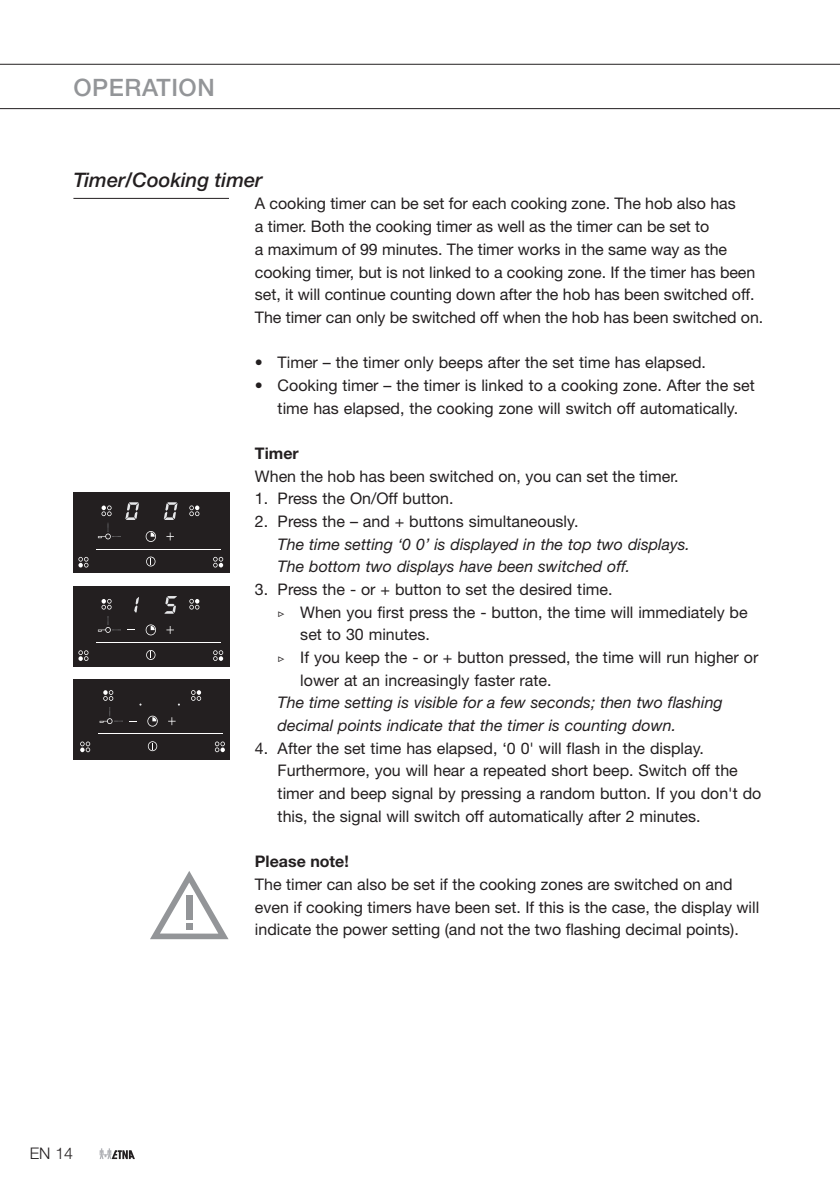
<style>
.page{position:relative;width:840px;height:1192px;background:#fff}
.page>*{position:absolute;margin:0;border:0;box-sizing:border-box;transform-origin:0 0}
.Hoofdkop{font:500 24px "Helvetica Neue";letter-spacing:.025em;color:#939598}
.Kop_met_lijn{font:italic 500 20px "Helvetica Neue";color:#231f20}
.Platte_tekst{font:16px/22.6px "Helvetica Neue";color:#231f20}
.Platte_tekst_italic{font:italic 16px/22.6px "Helvetica Neue";color:#231f20}
.Platte_tekst_vet{font:16px/22.6px "Helvetica Neue";color:#231f20}
.Platte_tekst_vet-2{font:700 16px "Helvetica Neue";color:#231f20}
.Tussenkopje{font:700 16px "Helvetica Neue";color:#231f20}
.t1{font:300 16px "Helvetica Neue";color:#231f20}
.s1{font-family:"Garamond Premr Pro"}
</style>
<div class="page">
<hr style="left:0;top:64px;width:840px;height:1px;background:#231f20">
<hr style="left:0;top:108px;width:840px;height:1px;background:#231f20">
<svg style="left:100px;top:1148px;width:35px;height:11px"></svg>
<hr style="left:73px;top:198px;width:156px;height:1px;background:#231f20">
<div style="left:73px;top:493px;width:156px;height:80px;background:#231f20"></div>
<svg style="left:166px;top:533px;width:8px;height:7px"></svg>
<svg style="left:189px;top:505px;width:10px;height:11px"></svg>
<svg style="left:213px;top:557px;width:10px;height:10px"></svg>
<svg style="left:146px;top:557px;width:9px;height:9px"></svg>
<svg style="left:146px;top:531px;width:10px;height:11px"></svg>
<hr style="left:97px;top:549px;width:124px;height:1px;background:#fff">
<svg style="left:78px;top:557px;width:10px;height:11px"></svg>
<svg style="left:98px;top:502px;width:41px;height:37px"></svg>
<svg style="left:164px;top:502px;width:14px;height:18px"></svg>
<div style="left:73px;top:586px;width:156px;height:80px;background:#231f20"></div>
<svg style="left:166px;top:626px;width:8px;height:8px"></svg>
<svg style="left:189px;top:599px;width:10px;height:11px"></svg>
<svg style="left:213px;top:650px;width:10px;height:11px"></svg>
<svg style="left:146px;top:650px;width:9px;height:10px"></svg>
<svg style="left:146px;top:624px;width:10px;height:11px"></svg>
<hr style="left:97px;top:642px;width:124px;height:1px;background:#fff">
<svg style="left:78px;top:650px;width:10px;height:11px"></svg>
<svg style="left:98px;top:597px;width:41px;height:36px"></svg>
<svg style="left:164px;top:596px;width:13px;height:18px"></svg>
<div style="left:73px;top:680px;width:156px;height:80px;background:#231f20"></div>
<svg style="left:168px;top:717px;width:8px;height:8px"></svg>
<svg style="left:191px;top:690px;width:10px;height:11px"></svg>
<svg style="left:215px;top:741px;width:10px;height:11px"></svg>
<svg style="left:148px;top:741px;width:9px;height:10px"></svg>
<svg style="left:147px;top:716px;width:11px;height:11px"></svg>
<svg style="left:100px;top:707px;width:23px;height:17px"></svg>
<hr style="left:98px;top:733px;width:125px;height:1px;background:#fff">
<svg style="left:103px;top:690px;width:10px;height:11px"></svg>
<svg style="left:80px;top:742px;width:10px;height:10px"></svg>
<svg style="left:150px;top:871px;width:78px;height:68px"></svg>
<div style="left:186px;top:895px;width:6px;height:24px;background:#939598"></div>
<div style="left:186px;top:923px;width:6px;height:7px;background:#939598"></div>
<p class="Hoofdkop" style="left:73px;top:73px;width:143px">OPERATION</p>
<p class="Kop_met_lijn" style="left:73px;top:168px;width:191px">Timer/Cooking timer</p>
<p class="Platte_tekst" style="left:255px;top:192px;width:510px">A cooking timer can be set for each cooking zone. The hob also has<br>a timer. Both the cooking timer as well as the timer can be set to<br>a maximum of 99 minutes. The timer works in the same way as the cooking timer, but is not linked to a cooking zone. If the timer has been set, it will continue counting down after the hob has been switched off.<br>The timer can only be switched off when the hob has been switched on.</p>
<p class="Platte_tekst" style="left:255px;top:351px;width:452px">• Timer – the timer only beeps after the set time has elapsed.</p>
<p class="Platte_tekst" style="left:255px;top:374px;width:501px;text-align:center">• Cooking timer – the timer is linked to a cooking zone. After the set time has elapsed, the cooking zone will switch off automatically.</p>
<p class="Tussenkopje" style="left:255px;top:443px;width:45px">Timer</p>
<p class="Platte_tekst" style="left:255px;top:464px;width:425px">When the hob has been switched on, you can set the timer.</p>
<p class="Platte_tekst" style="left:255px;top:487px;width:200px">1. Press the On/Off button.</p>
<p class="Platte_tekst" style="left:255px;top:510px;width:325px">2. Press the – and + buttons simultaneously.</p>
<p class="Platte_tekst_italic" style="left:277px;top:532px;width:414px">The time setting ‘0 0’ is displayed in the top two displays.<br>The bottom two displays have been switched off.</p>
<p class="Platte_tekst" style="left:255px;top:578px;width:359px">3. Press the - or + button to set the desired time.</p>
<p class="Platte_tekst" style="left:300px;top:600px;width:449px;text-indent:-23px"><span class="s1">▷</span> When you first press the - button, the time will immediately be set to 30 minutes.</p>
<p class="Platte_tekst" style="left:300px;top:646px;width:459px;text-indent:-23px"><span class="s1">▷</span> If you keep the - or + button pressed, the time will run higher or lower at an increasingly faster rate.</p>
<p class="Platte_tekst_italic" style="left:277px;top:691px;width:446px">The time setting is visible for a few seconds; then two flashing decimal points indicate that the timer is counting down.</p>
<p class="Platte_tekst" style="left:277px;top:737px;width:485px;text-indent:-23px">4. After the set time has elapsed, ‘0 0' will flash in the display.<br>Furthermore, you will hear a repeated short beep. Switch off the timer and beep signal by pressing a random button. If you don't do this, the signal will switch off automatically after 2 minutes.</p>
<p class="Platte_tekst_vet-2" style="left:255px;top:852px;width:95px">Please note!</p>
<p class="Platte_tekst_vet" style="left:255px;top:873px;width:506px">The timer can also be set if the cooking zones are switched on and even if cooking timers have been set. If this is the case, the display will indicate the power setting (and not the two flashing decimal points).</p>
<p class="t1" style="left:30px;top:1144px;width:45px">EN 14</p>
</div>
